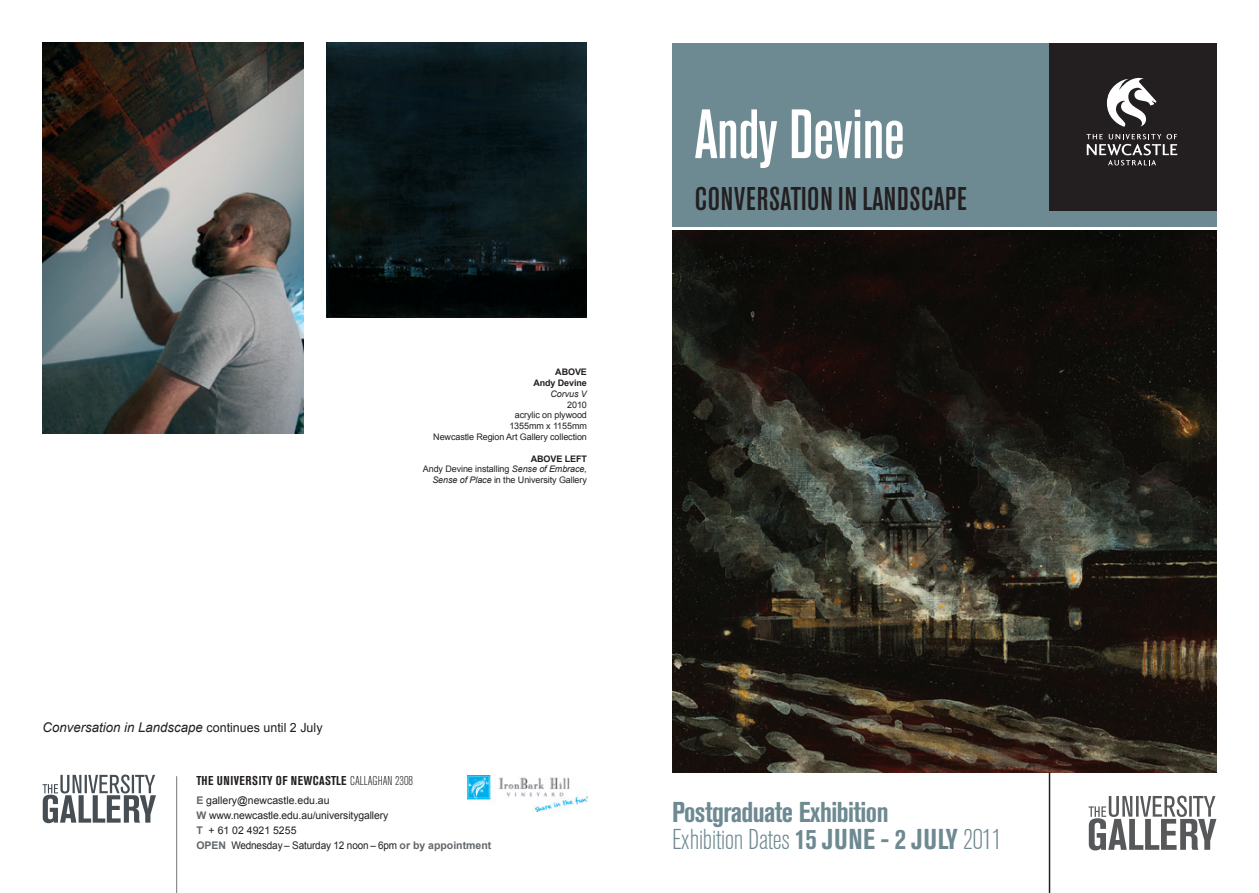
<style>
.page{position:relative;width:1259px;height:893px;background:#fff}
.page>*{position:absolute;margin:0;border:0;box-sizing:border-box;transform-origin:0 0}
.t1{font:500 condensed 69px "Akzidenz Grotesk BQ";letter-spacing:-.01em;color:#fff}
.t2{font:500 condensed 32.55px "Akzidenz Grotesk BQ";letter-spacing:.02em;color:#231f20}
.t3{font:700 condensed 28.5px/27px "Akzidenz Grotesk BQ";letter-spacing:-.02em;color:#6d8992}
.t4{font:italic 13.35px "Arial";color:#231f20}
.t5{font:700 condensed 12.75px "Akzidenz Grotesk BQ";letter-spacing:.03em;color:#231f20}
.t6{font:10.5px/15px "Arial";letter-spacing:-.01em;color:#231f20}
.t7{font:9px/10.8px "Arial";letter-spacing:-.01em;color:#231f20;text-align:right}
.t8{font:700 9px/10.8px "Arial";letter-spacing:-.01em;color:#231f20;text-align:right}
.t9{font:italic 9px "Arial";letter-spacing:-.01em;color:#231f20}
.s1{font-weight:700}
.s2{font-style:italic}
.s3{font-style:normal;font-size:12.6px}
.s4{font-weight:300}
.s5{font-weight:700;color:#61666a}
</style>
<div class="page">
<hr style="left:1048px;top:540px;width:2px;height:353px;background:#231f20">
<div style="left:672px;top:43px;width:544px;height:184px;background:#6d8992"></div>
<div style="left:1049px;top:43px;width:167px;height:168px;background:#231f20"></div>
<svg style="left:1086px;top:134px;width:91px;height:31px"></svg>
<svg style="left:1107px;top:77px;width:49px;height:50px"></svg>
<svg style="left:1088px;top:796px;width:128px;height:54px"></svg>
<img style="left:468px;top:776px;width:119px;height:35px">
<svg style="left:43px;top:775px;width:113px;height:48px"></svg>
<hr style="left:176px;top:776px;width:1px;height:117px;background:#808285">
<img style="left:672px;top:230px;width:544px;height:542px">
<img style="left:326px;top:43px;width:261px;height:274px">
<img style="left:43px;top:43px;width:260px;height:390px">
<p class="t8" style="left:533px;top:367px;width:55px">ABOVE<br>Andy Devine</p>
<p class="t9" style="left:550px;top:388px;width:38px">Corvus V</p>
<p class="t7" style="left:433px;top:399px;width:155px">2010<br>acrylic on plywood<br>1355mm x 1155mm<br>Newcastle Region Art Gallery collection</p>
<p class="t7" style="left:423px;top:453px;width:166px"><span class="s1">ABOVE LEFT<br></span>Andy Devine installing <span class="s2">Sense of Embrace,<br>Sense of Place</span> in the University Gallery</p>
<h1 class="t1" style="left:694px;top:95px;width:212px">Andy Devine</h1>
<h2 class="t2" style="left:694px;top:180px;width:274px">CONVERSATION IN LANDSCAPE</h2>
<h3 class="t4" style="left:43px;top:718px;width:281px">Conversation in Landscape <span class="s3">continues until 2 July</span></h3>
<h3 class="t5" style="left:196px;top:773px;width:218px">THE UNIVERSITY OF NEWCASTLE <span class="s4">Callaghan 2308</span></h3>
<p class="t6" style="left:196px;top:793px;width:296px"><span class="s5">E</span> gallery@newcastle.edu.au<br><span class="s5">W</span> www.newcastle.edu.au/universitygallery<br><span class="s5">T</span> + 61 02 4921 5255<br><span class="s5">OPEN</span> Wednesday – Saturday 12 noon – 6pm <span class="s5">or by appointment</span></p>
<h3 class="t3" style="left:672px;top:798px;width:331px">POSTGRADUATE EXHIBITION<br><span class="s4">Exhibition Dates</span> 15 JUNE - 2 JULY <span class="s4">2011</span></h3>
</div>
